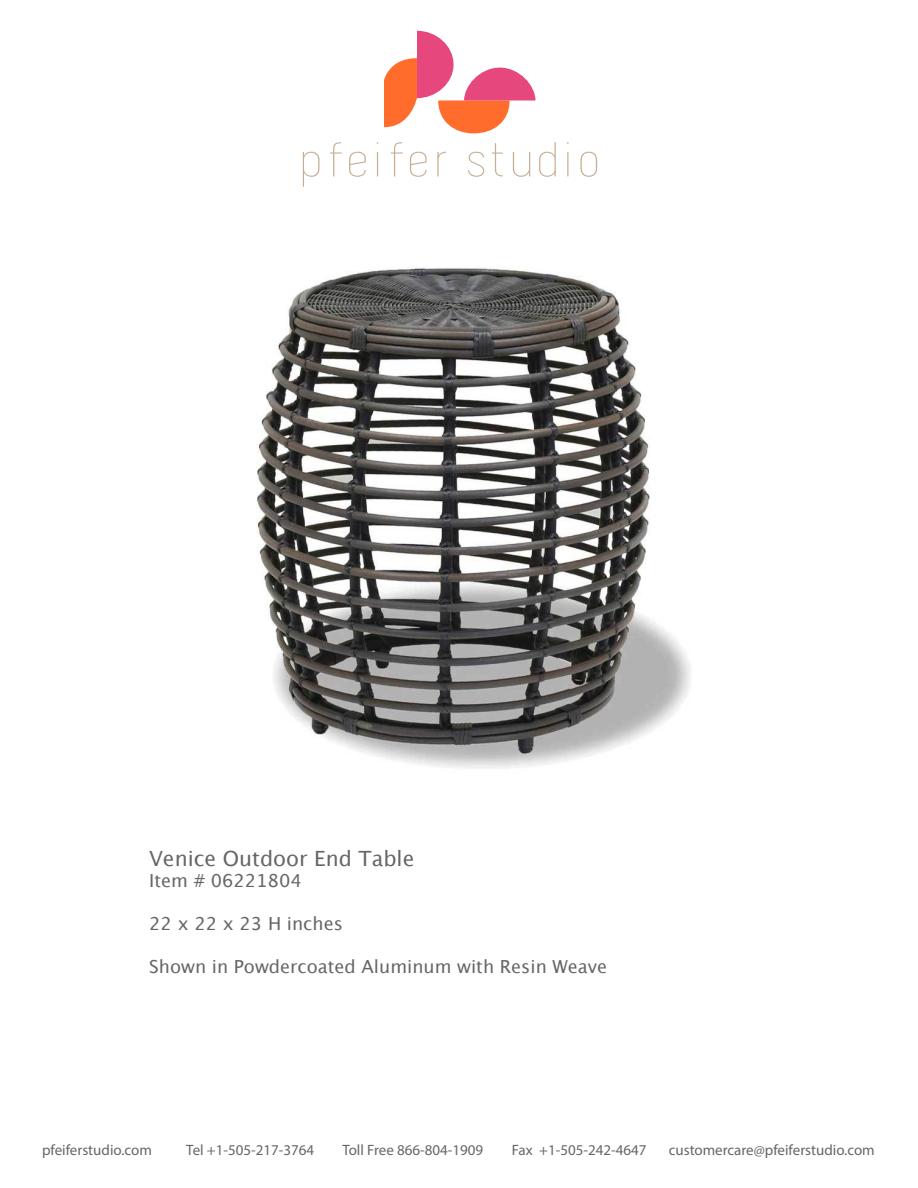
<style>
.page{position:relative;width:918px;height:1188px;background:#fff}
.page>*{position:absolute;margin:0;border:0;box-sizing:border-box;transform-origin:0 0}
.t1{font:21px "Lucida Grande";color:#666}
.t2{font:18px "Lucida Grande";color:#666}
.t3{font:15px "Myriad Pro";color:#666}
</style>
<div class="page">
<img style="left:256px;top:268px;width:435px;height:500px">
<svg style="left:303px;top:152px;width:16px;height:35px"></svg>
<svg style="left:330px;top:142px;width:12px;height:34px"></svg>
<svg style="left:349px;top:152px;width:17px;height:25px"></svg>
<svg style="left:377px;top:152px;width:1px;height:24px"></svg>
<svg style="left:391px;top:142px;width:12px;height:34px"></svg>
<svg style="left:410px;top:152px;width:17px;height:25px"></svg>
<svg style="left:437px;top:152px;width:9px;height:24px"></svg>
<svg style="left:468px;top:152px;width:16px;height:25px"></svg>
<svg style="left:492px;top:143px;width:11px;height:33px"></svg>
<svg style="left:513px;top:152px;width:17px;height:25px"></svg>
<svg style="left:539px;top:142px;width:17px;height:35px"></svg>
<svg style="left:567px;top:152px;width:1px;height:24px"></svg>
<svg style="left:580px;top:152px;width:17px;height:25px"></svg>
<svg style="left:384px;top:31px;width:151px;height:102px"></svg>
<h1 class="t1" style="left:149px;top:850px;width:267px">Venice Outdoor End Table</h1>
<p class="t2" style="left:149px;top:874px;width:154px">Item # 06221804</p>
<p class="t2" style="left:149px;top:917px;width:195px">22 x 22 x 23 H inches</p>
<p class="t2" style="left:149px;top:959px;width:460px">Shown in Powdercoated Aluminum with Resin Weave</p>
<p class="t3" style="left:42px;top:1141px;width:111px">pfeiferstudio.com</p>
<p class="t3" style="left:186px;top:1141px;width:130px">Tel +1-505-217-3764</p>
<p class="t3" style="left:342px;top:1141px;width:142px">Toll Free 866-804-1909</p>
<p class="t3" style="left:512px;top:1141px;width:136px">Fax +1-505-242-4647</p>
<p class="t3" style="left:669px;top:1141px;width:208px">customercare@pfeiferstudio.com</p>
</div>
